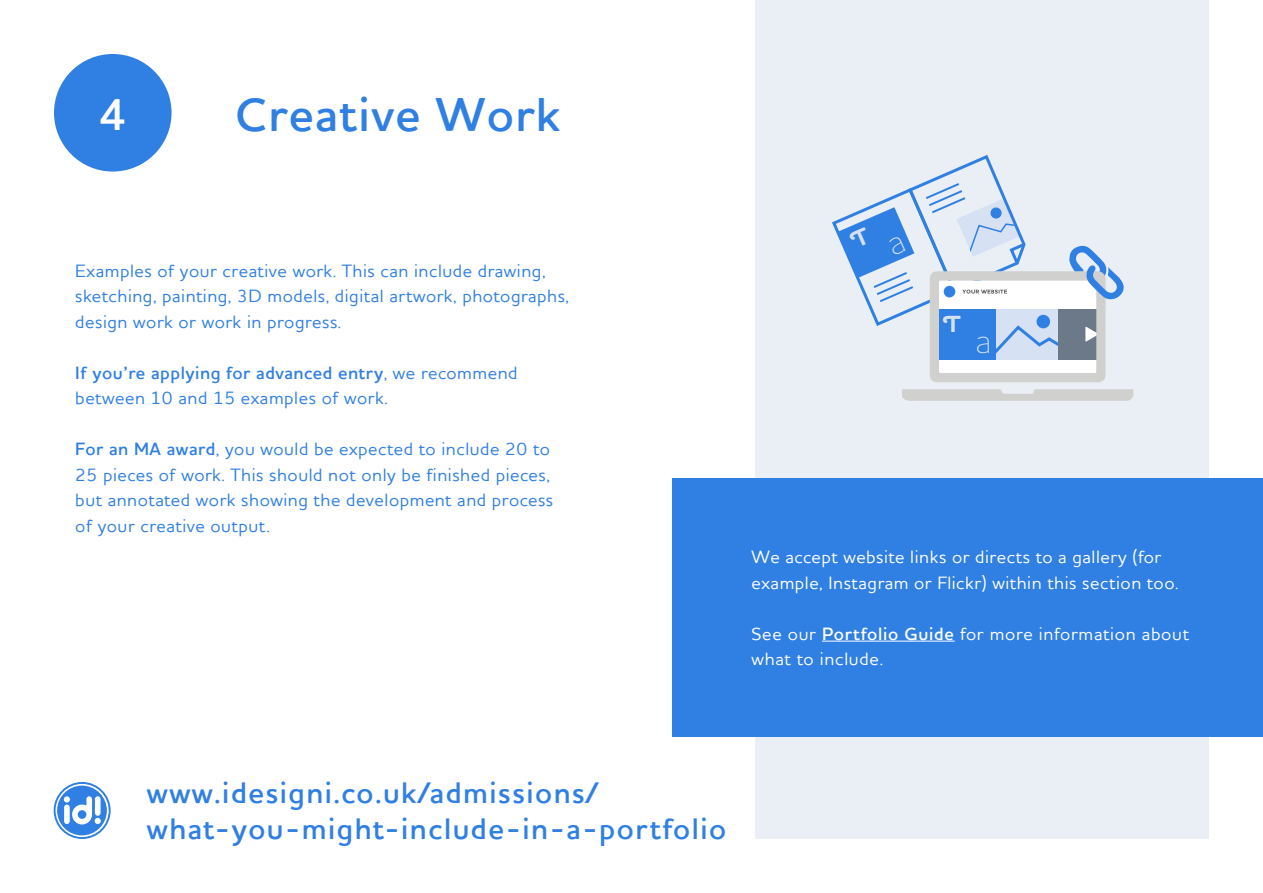
<style>
.page{position:relative;width:1263px;height:893px;background:#fff}
.page>*{position:absolute;margin:0;border:0;box-sizing:border-box;transform-origin:0 0}
.t1{font:600 48px "IDI Houschka Pro";letter-spacing:.03em;color:#307fe2}
.t2{font:600 45px "IDI Houschka Pro";color:#fff}
.t3{font:600 30px/36px "IDI Houschka Pro";letter-spacing:.05em;color:#307fe2}
.t4{font:700 23.85px "Houschka Alt Pro";color:#d6e2f3}
.t5{font:300 23.85px "Houschka Alt Pro";color:#d6e2f3}
.t6{font:500 18px/25.5px "IDI Houschka Pro";letter-spacing:.03em;color:#307fe2}
.t7{font:500 18px/25.5px "IDI Houschka Pro";letter-spacing:.03em;color:#fff}
.s1{font-weight:600}
</style>
<div class="page">
<div style="left:755px;top:0;width:454px;height:839px;background:#eaeff6"></div>
<div style="left:54px;top:54px;width:118px;height:118px;background:#307fe2;border-radius:50%"></div>
<svg style="left:54px;top:782px;width:57px;height:57px"></svg>
<div style="left:78px;top:810px;width:8px;height:9px;background:#307fe2;border-radius:50%"></div>
<svg style="left:902px;top:389px;width:232px;height:12px"></svg>
<div style="left:673px;top:478px;width:590px;height:259px;background:#307fe2"></div>
<hr style="left:822px;top:641px;width:133px;height:1px;background:#fff">
<svg style="left:832px;top:155px;width:292px;height:227px"></svg>
<h2 class="t2" style="left:99px;top:86px;width:29px">4</h2>
<h1 class="t1" style="left:235px;top:84px;width:326px">Creative Work</h1>
<p class="t6" style="left:75px;top:258px;width:495px">Examples of your creative work. This can include drawing, sketching, painting, 3D models, digital artwork, photographs, design work or work in progress.</p>
<p class="t6" style="left:75px;top:360px;width:444px"><span class="s1">If you’re applying for advanced entry</span>, we recommend between 10 and 15 examples of work.</p>
<p class="t6" style="left:75px;top:436px;width:479px"><span class="s1">For an MA award</span>, you would be expected to include 20 to 25 pieces of work. This should not only be finished pieces, but annotated work showing the development and process of your creative output.</p>
<h3 class="t4" style="left:943px;top:308px;width:19px">T</h3>
<h3 class="t5" style="left:976px;top:330px;width:16px">A</h3>
<p class="t7" style="left:751px;top:544px;width:428px">We accept website links or directs to a gallery (for example, Instagram or Flickr) within this section too.</p>
<p class="t7" style="left:751px;top:620px;width:439px">See our <span class="s1">Portfolio Guide</span> for more information about what to include.</p>
<h3 class="t3" style="left:147px;top:775px;width:581px">www.idesigni.co.uk/admissions/ what-you-might-include-in-a-portfolio</h3>
</div>
